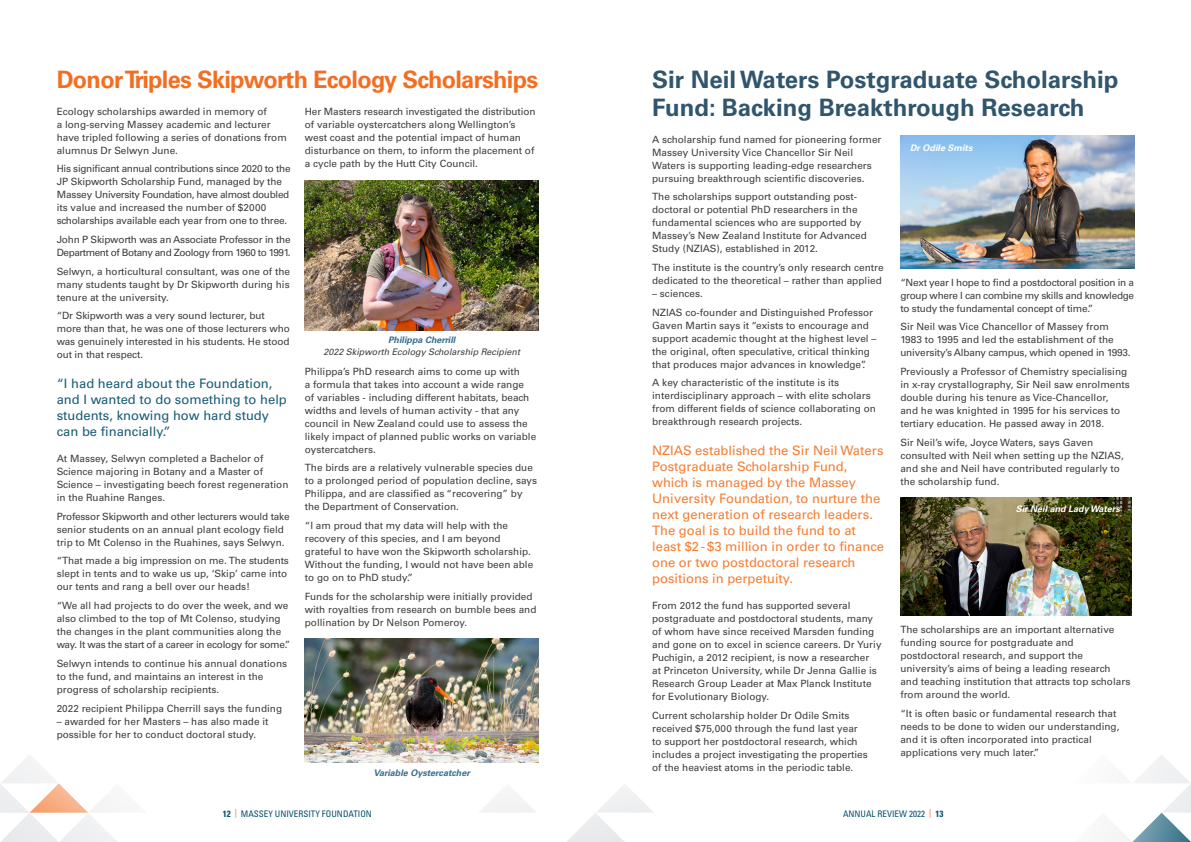
<style>
.page{position:relative;width:1191px;height:842px;background:#fff}
.page>*{position:absolute;margin:0;border:0;box-sizing:border-box;transform-origin:0 0}
.Blue_Headings_CAPS{font:700 24px/28px "Univers LT Pro 65";color:#30556d}
.Blue_Headings_CAPS-2{font:700 24px "Univers LT Pro 65";letter-spacing:-.03em;color:#f36e21}
.Body_Text{font:13px/16px "Univers LT Pro 55 Roman";color:#f47d32}
.Body_Text-2{font:13px/16px "Univers LT Pro 55 Roman";color:#185c78}
.Body_Text-3{font:10px/13px "Univers LT Pro 55 Roman";color:#3e3e3f}
.Body_Text-4{font:10px/13px "Univers LT Pro 55 Roman";letter-spacing:-.02em;color:#3e3e3f}
.Body_Text-5{font:10px/13px "Univers LT Pro 55 Roman";letter-spacing:-.04em;color:#3e3e3f}
.t1{font:condensed 9px "Univers LT Pro";color:#05506d}
.t2{font:italic 9px "Univers LT Pro 55";color:#3e3e3f}
.t3{font:italic 700 9px "Univers LT Pro 65";color:#386e8f}
.t4{font:italic 700 9px "Univers LT Pro 65";color:#fff}
.s1{font-weight:700}
.s2{color:#f36e21}
</style>
<div class="page">
<svg style="left:0;top:755px;width:117px;height:87px"></svg>
<svg style="left:1115px;top:755px;width:76px;height:87px"></svg>
<svg style="left:567px;top:784px;width:86px;height:58px"></svg>
<svg style="left:480px;top:794px;width:56px;height:19px"></svg>
<img style="left:305px;top:180px;width:233px;height:150px">
<img style="left:305px;top:638px;width:234px;height:125px">
<img style="left:900px;top:135px;width:234px;height:134px">
<img style="left:900px;top:497px;width:231px;height:118px">
<p class="Blue_Headings_CAPS-2" style="left:57px;top:63px;width:483px">Donor Triples Skipworth Ecology Scholarships</p>
<p class="Body_Text-3" style="left:57px;top:104px;width:232px">Ecology scholarships awarded in memory of<br>a long-serving Massey academic and lecturer have tripled following a series of donations from alumnus Dr Selwyn June.</p>
<p class="Body_Text-4" style="left:57px;top:162px;width:235px">His significant annual contributions since 2020 to the JP Skipworth Scholarship Fund, managed by the Massey University Foundation, have almost doubled its value and increased the number of $2000 scholarships available each year from one to three.</p>
<p class="Body_Text-5" style="left:57px;top:232px;width:235px">John P Skipworth was an Associate Professor in the<br>Department of Botany and Zoology from 1960 to 1991.</p>
<p class="Body_Text-3" style="left:57px;top:264px;width:235px;text-align:justify">Selwyn, a horticultural consultant, was one of the many students taught by Dr Skipworth during his tenure at the university.</p>
<p class="Body_Text-3" style="left:57px;top:309px;width:234px">“Dr Skipworth was a very sound lecturer, but more than that, he was one of those lecturers who was genuinely interested in his students. He stood out in that respect.</p>
<p class="Body_Text-2" style="left:57px;top:374px;width:232px">“I had heard about the Foundation, and I wanted to do something to help students, knowing how hard study can be financially.”</p>
<p class="Body_Text-3" style="left:57px;top:451px;width:233px">At Massey, Selwyn completed a Bachelor of Science majoring in Botany and a Master of Science – investigating beech forest regeneration in the Ruahine Ranges.</p>
<p class="Body_Text-3" style="left:57px;top:509px;width:234px">Professor Skipworth and other lecturers would take senior students on an annual plant ecology field trip to Mt Colenso in the Ruahines, says Selwyn.</p>
<p class="Body_Text-3" style="left:57px;top:554px;width:234px">“That made a big impression on me. The students slept in tents and to wake us up, ‘Skip’ came into our tents and rang a bell over our heads!</p>
<p class="Body_Text-3" style="left:57px;top:598px;width:235px">“We all had projects to do over the week, and we also climbed to the top of Mt Colenso, studying the changes in the plant communities along the way. It was the start of a career in ecology for some.”</p>
<p class="Body_Text-3" style="left:57px;top:656px;width:232px">Selwyn intends to continue his annual donations to the fund, and maintains an interest in the progress of scholarship recipients.</p>
<p class="Body_Text-3" style="left:57px;top:702px;width:227px">2022 recipient Philippa Cherrill says the funding</p>
<p class="Body_Text-3" style="left:57px;top:715px;width:213px">– awarded for her Masters – has also made it possible for her to conduct doctoral study.</p>
<p class="Body_Text-3" style="left:305px;top:104px;width:232px">Her Masters research investigated the distribution of variable oystercatchers along Wellington’s west coast and the potential impact of human disturbance on them, to inform the placement of a cycle path by the Hutt City Council.</p>
<p class="t3" style="left:388px;top:333px;width:69px">Philippa Cherrill</p>
<p class="t2" style="left:323px;top:345px;width:198px">2022 Skipworth Ecology Scholarship Recipient</p>
<p class="Body_Text-3" style="left:305px;top:364px;width:233px">Philippa’s PhD research aims to come up with<br>a formula that takes into account a wide range<br>of variables - including different habitats, beach widths and levels of human activity - that any council in New Zealand could use to assess the likely impact of planned public works on variable oystercatchers.</p>
<p class="Body_Text-3" style="left:305px;top:461px;width:234px">The birds are a relatively vulnerable species due to a prolonged period of population decline, says Philippa, and are classified as “recovering” by the Department of Conservation.</p>
<p class="Body_Text-3" style="left:305px;top:518px;width:230px">“I am proud that my data will help with the recovery of this species, and I am beyond grateful to have won the Skipworth scholarship.<br>Without the funding, I would not have been able to go on to PhD study.”</p>
<p class="Body_Text-3" style="left:305px;top:589px;width:233px">Funds for the scholarship were initially provided with royalties from research on bumble bees and pollination by Dr Nelson Pomeroy.</p>
<p class="t3" style="left:373px;top:766px;width:98px">Variable Oystercatcher</p>
<p class="Blue_Headings_CAPS" style="left:652px;top:65px;width:468px">Sir Neil Waters Postgraduate Scholarship<br>Fund: Backing Breakthrough Research</p>
<p class="Body_Text-3" style="left:652px;top:132px;width:231px">A scholarship fund named for pioneering former Massey University Vice Chancellor Sir Neil Waters is supporting leading-edge researchers pursuing breakthrough scientific discoveries.</p>
<p class="Body_Text-3" style="left:652px;top:190px;width:216px">The scholarships support outstanding post&shy;doctoral or potential PhD researchers in the fundamental sciences who are supported by Massey’s New Zealand Institute for Advanced Study (NZIAS), established in 2012.</p>
<p class="Body_Text-3" style="left:652px;top:260px;width:233px">The institute is the country’s only research centre dedicated to the theoretical – rather than applied</p>
<p class="Body_Text-3" style="left:652px;top:286px;width:52px">– sciences.</p>
<p class="Body_Text-3" style="left:652px;top:305px;width:226px">NZIAS co-founder and Distinguished Professor Gaven Martin says it “exists to encourage and support academic thought at the highest level – the original, often speculative, critical thinking that produces major advances in knowledge”.</p>
<p class="Body_Text-3" style="left:652px;top:376px;width:225px">A key characteristic of the institute is its interdisciplinary approach – with elite scholars from different fields of science collaborating on breakthrough research projects.</p>
<p class="Body_Text" style="left:652px;top:441px;width:233px">NZIAS established the Sir Neil Waters Postgraduate Scholarship Fund, which is managed by the Massey University Foundation, to nurture the next generation of research leaders.<br>The goal is to build the fund to at least $2 - $3 million in order to finance one or two postdoctoral research positions in perpetuity.</p>
<p class="Body_Text-3" style="left:652px;top:598px;width:231px">From 2012 the fund has supported several postgraduate and postdoctoral students, many of whom have since received Marsden funding and gone on to excel in science careers. Dr Yuriy Puchigin, a 2012 recipient, is now a researcher<br>at Princeton University, while Dr Jenna Gallie is Research Group Leader at Max Planck Institute for Evolutionary Biology.</p>
<p class="Body_Text-3" style="left:652px;top:708px;width:217px">Current scholarship holder Dr Odile Smits received $75,000 through the fund last year to support her postdoctoral research, which includes a project investigating the properties of the heaviest atoms in the periodic table.</p>
<p class="t4" style="left:910px;top:142px;width:64px">Dr Odile Smits</p>
<p class="Body_Text-3" style="left:900px;top:275px;width:235px;text-align:justify">“Next year I hope to find a postdoctoral position in a group where I can combine my skills and knowledge to study the fundamental concept of time.”</p>
<p class="Body_Text-3" style="left:900px;top:320px;width:232px">Sir Neil was Vice Chancellor of Massey from<br>1983 to 1995 and led the establishment of the university’s Albany campus, which opened in 1993.</p>
<p class="Body_Text-3" style="left:900px;top:364px;width:231px">Previously a Professor of Chemistry specialising in x-ray crystallography, Sir Neil saw enrolments double during his tenure as Vice-Chancellor,<br>and he was knighted in 1995 for his services to tertiary education. He passed away in 2018.</p>
<p class="Body_Text-3" style="left:900px;top:435px;width:225px">Sir Neil’s wife, Joyce Waters, says Gaven consulted with Neil when setting up the NZIAS, and she and Neil have contributed regularly to the scholarship fund.</p>
<p class="t4" style="left:1015px;top:503px;width:106px">Sir Neil and Lady Waters</p>
<p class="Body_Text-3" style="left:900px;top:623px;width:232px">The scholarships are an important alternative funding source for postgraduate and postdoctoral research, and support the university’s aims of being a leading research and teaching institution that attracts top scholars from around the world.</p>
<p class="Body_Text-3" style="left:900px;top:706px;width:221px">“It is often basic or fundamental research that needs to be done to widen our understanding, and it is often incorporated into practical applications very much later.”</p>
<p class="t1" style="left:223px;top:808px;width:151px"><span class="s1">12</span> <span class="s2">|</span> MASSEY UNIVERSITY FOUNDATION</p>
<p class="t1" style="left:843px;top:808px;width:102px">ANNUAL REVIEW 2022 <span class="s2">|</span> <span class="s1">13</span></p>
</div>
